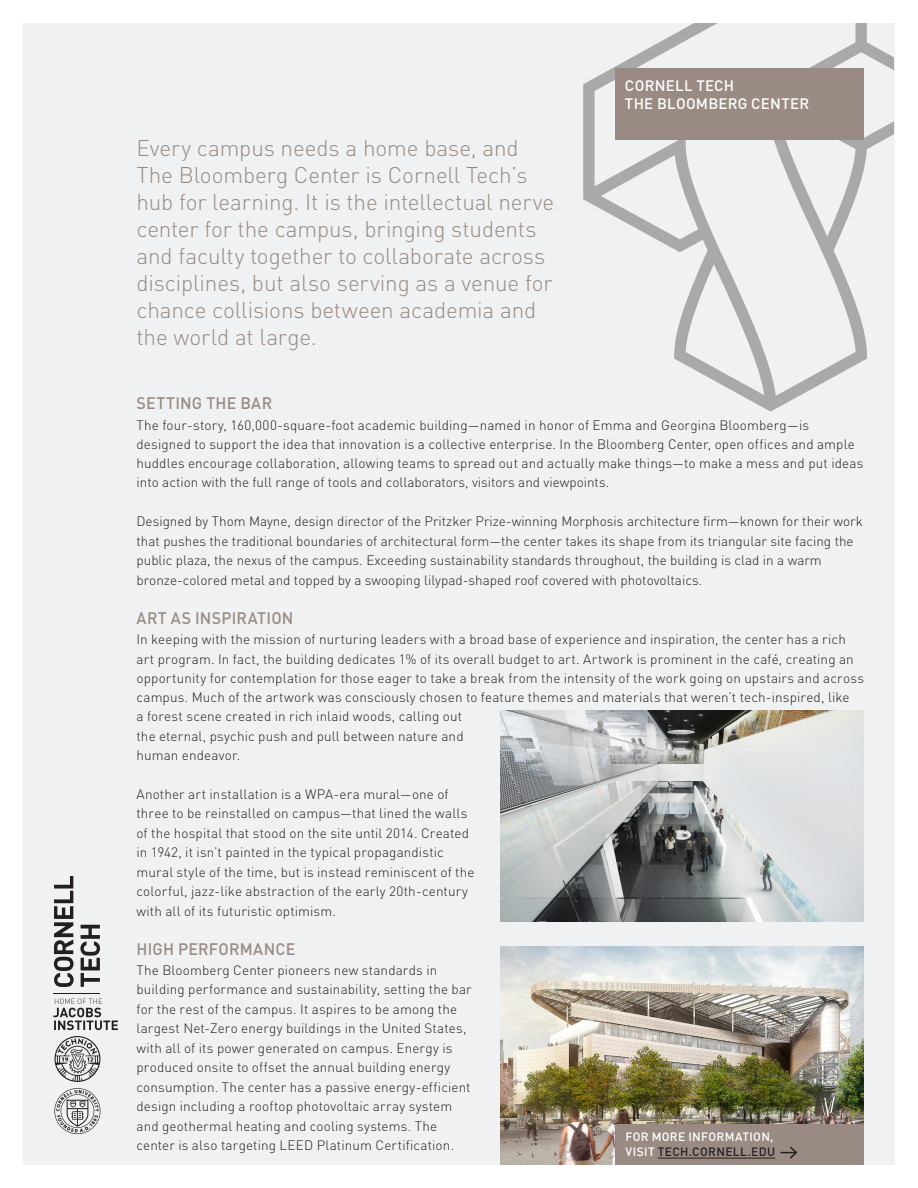
<style>
.page{position:relative;width:918px;height:1188px;background:#fff}
.page>*{position:absolute;margin:0;border:0;box-sizing:border-box;transform-origin:0 0}
.t1{font:300 22.5px/27px "DINOT";letter-spacing:-.005em;color:#998b83}
.t2{font:500 16.5px "DINOT";letter-spacing:.015em;color:#998b83}
.t3{font:500 15px "DINOT";letter-spacing:.015em;color:#fff}
.t4{font:300 13.5px/19.5px "DINOT";letter-spacing:.01em;color:#231f20}
.t5{font:500 12px/15px "DINOT";letter-spacing:.025em;color:#fff}
.s1{color:#231f20}
</style>
<div class="page">
<div style="left:23px;top:23px;width:872px;height:1142px;background:#f0f1f2"></div>
<img style="left:500px;top:947px;width:364px;height:218px">
<img style="left:500px;top:711px;width:364px;height:211px">
<hr style="left:54px;top:993px;width:46px;height:1px;background:#231f20">
<svg style="left:53px;top:999px;width:65px;height:31px"></svg>
<svg style="left:55px;top:1036px;width:45px;height:46px"></svg>
<svg style="left:54px;top:1088px;width:46px;height:46px"></svg>
<svg style="left:54px;top:876px;width:20px;height:111px"></svg>
<svg style="left:80px;top:925px;width:20px;height:62px"></svg>
<div style="left:616px;top:1124px;width:248px;height:41px;background:#998b83"></div>
<hr style="left:658px;top:1158px;width:117px;height:1px;background:#231f20">
<svg style="left:780px;top:1146px;width:18px;height:13px"></svg>
<svg style="left:583px;top:23px;width:310px;height:389px"></svg>
<div style="left:616px;top:68px;width:248px;height:71px;background:#998b83"></div>
<p class="t1" style="left:136px;top:135px;width:419px">Every campus needs a home base, and The Bloomberg Center is Cornell Tech’s hub for learning. It is the intellectual nerve center for the campus, bringing students and faculty together to collaborate across disciplines, but also serving as a venue for chance collisions between academia and the world at large.</p>
<p class="t3" style="left:625px;top:76px;width:111px">CORNELL TECH</p>
<p class="t3" style="left:625px;top:94px;width:186px">THE BLOOMBERG CENTER</p>
<p class="t2" style="left:137px;top:393px;width:137px">SETTING THE BAR</p>
<p class="t4" style="left:136px;top:415px;width:728px">The four-story, 160,000-square-foot academic building—named in honor of Emma and Georgina Bloomberg—is designed to support the idea that innovation is a collective enterprise. In the Bloomberg Center, open offices and ample huddles encourage collaboration, allowing teams to spread out and actually make things—to make a mess and put ideas into action with the full range of tools and collaborators, visitors and viewpoints.</p>
<p class="t4" style="left:136px;top:511px;width:728px">Designed by Thom Mayne, design director of the Pritzker Prize-winning Morphosis architecture firm—known for their work that pushes the traditional boundaries of architectural form—the center takes its shape from its triangular site facing the public plaza, the nexus of the campus. Exceeding sustainability standards throughout, the building is clad in a warm bronze-colored metal and topped by a swooping lilypad-shaped roof covered with photovoltaics.</p>
<p class="t2" style="left:137px;top:608px;width:158px">ART AS INSPIRATION</p>
<p class="t4" style="left:136px;top:630px;width:729px">In keeping with the mission of nurturing leaders with a broad base of experience and inspiration, the center has a rich art program. In fact, the building dedicates 1% of its overall budget to art. Artwork is prominent in the café, creating an opportunity for contemplation for those eager to take a break from the intensity of the work going on upstairs and across campus. Much of the artwork was consciously chosen to feature themes and materials that weren’t tech-inspired, like<br>a forest scene created in rich inlaid woods, calling out<br>the eternal, psychic push and pull between nature and<br>human endeavor.</p>
<p class="t4" style="left:136px;top:784px;width:339px">Another art installation is a WPA-era mural—one of three to be reinstalled on campus—that lined the walls of the hospital that stood on the site until 2014. Created in 1942, it isn’t painted in the typical propagandistic mural style of the time, but is instead reminiscent of the colorful, jazz-like abstraction of the early 20th-century with all of its futuristic optimism.</p>
<p class="t2" style="left:137px;top:939px;width:160px">HIGH PERFORMANCE</p>
<p class="t4" style="left:136px;top:960px;width:337px">The Bloomberg Center pioneers new standards in building performance and sustainability, setting the bar for the rest of the campus. It aspires to be among the largest Net-Zero energy buildings in the United States, with all of its power generated on campus. Energy is produced onsite to offset the annual building energy consumption. The center has a passive energy-efficient design including a rooftop photovoltaic array system and geothermal heating and cooling systems. The center is also targeting LEED Platinum Certification.</p>
<p class="t5" style="left:626px;top:1129px;width:151px">FOR MORE INFORMATION,<br>VISIT <span class="s1">TECH.CORNELL.EDU</span></p>
</div>
